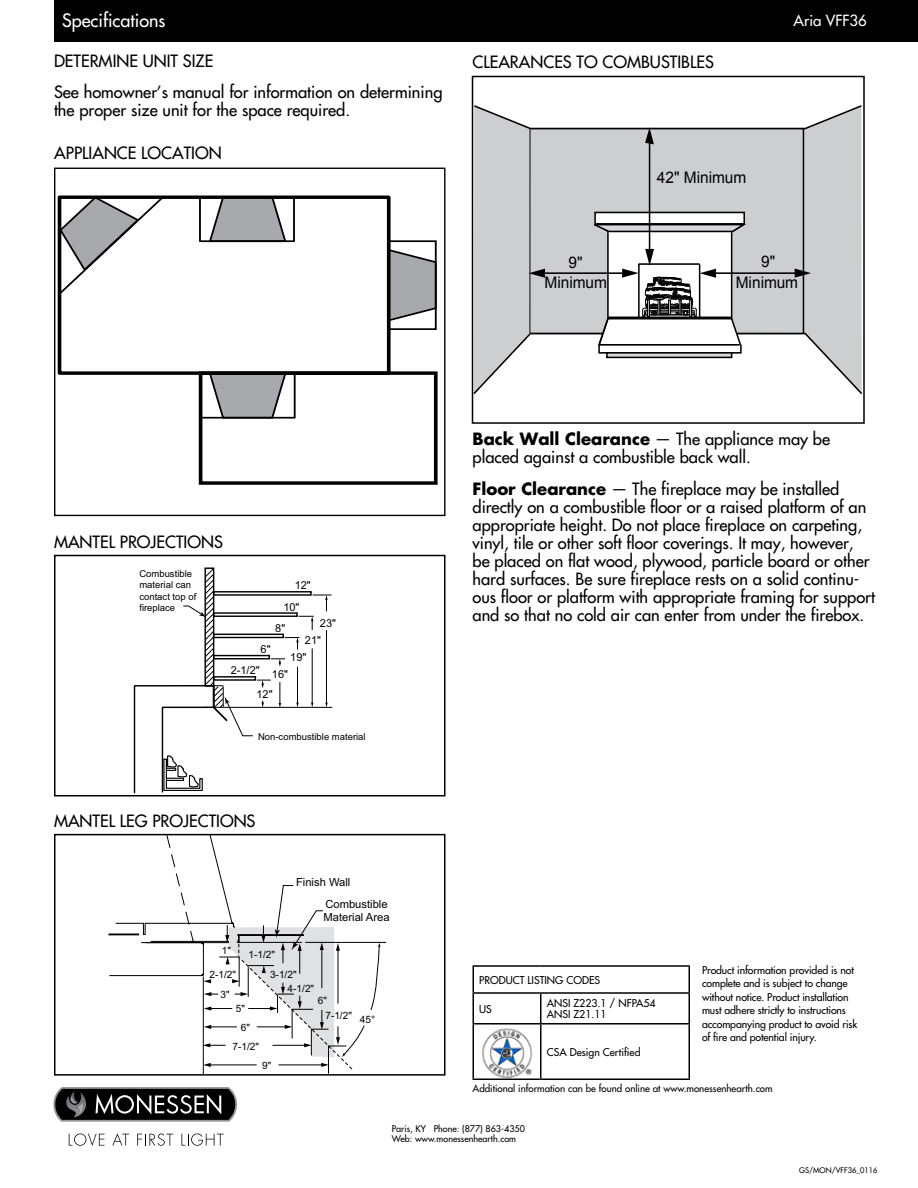
<style>
.page{position:relative;width:918px;height:1188px;background:#fff}
.page>*{position:absolute;margin:0;border:0;box-sizing:border-box;transform-origin:0 0}
.t1{font:18px "Futura";color:#fff}
.t2{font:16.5px/18px "Futura";color:#000}
.t3{font:15.9px/19.8px "Arial";color:#000;text-align:center}
.t4{font:15px "Futura";color:#fff}
.t5{font:11.25px/22.2px "Arial";color:#000}
.t6{font:10.95px "Arial";color:#000}
.t7{font:10.5px/13.5px "Futura";letter-spacing:-.01em;color:#000}
.t8{font:10.05px/18.3px "Arial";color:#000}
.t9{font:9.75px "Futura";color:#000}
.t10{font:9.45px/11.4px "Arial";color:#000}
.t11{font:9px/10.5px "Futura";color:#000}
.t12{font:7.5px "Futura";color:#000}
.s1{font-weight:700}
</style>
<div class="page">
<div style="left:54px;top:0;width:864px;height:42px;background:#000"></div>
<hr style="left:472px;top:965px;width:69px;height:2px;background:#000">
<hr style="left:472px;top:967px;width:2px;height:25px;background:#000">
<hr style="left:541px;top:965px;width:149px;height:2px;background:#000">
<hr style="left:688px;top:967px;width:2px;height:25px;background:#000">
<hr style="left:472px;top:992px;width:69px;height:2px;background:#000">
<hr style="left:472px;top:994px;width:2px;height:29px;background:#000">
<hr style="left:541px;top:992px;width:149px;height:2px;background:#000">
<hr style="left:540px;top:994px;width:2px;height:29px;background:#000">
<hr style="left:688px;top:994px;width:2px;height:29px;background:#000">
<hr style="left:472px;top:1023px;width:69px;height:2px;background:#000">
<hr style="left:472px;top:1025px;width:2px;height:53px;background:#000">
<hr style="left:541px;top:1023px;width:149px;height:2px;background:#000">
<hr style="left:540px;top:1025px;width:2px;height:53px;background:#000">
<hr style="left:688px;top:1025px;width:2px;height:53px;background:#000">
<hr style="left:472px;top:1078px;width:69px;height:2px;background:#000">
<hr style="left:541px;top:1078px;width:149px;height:2px;background:#000">
<img style="left:482px;top:1028px;width:51px;height:50px">
<svg style="left:53px;top:1087px;width:184px;height:35px;background:#3d3d3e"></svg>
<svg style="left:69px;top:1134px;width:36px;height:12px"></svg>
<svg style="left:112px;top:1133px;width:17px;height:13px"></svg>
<svg style="left:137px;top:1134px;width:36px;height:12px"></svg>
<svg style="left:182px;top:1134px;width:42px;height:12px"></svg>
<svg style="left:208px;top:376px;width:80px;height:41px"></svg>
<svg style="left:208px;top:200px;width:80px;height:43px"></svg>
<div style="left:199px;top:371px;width:239px;height:114px;border:4px solid #000"></div>
<svg style="left:391px;top:249px;width:43px;height:72px"></svg>
<div style="left:58px;top:195px;width:333px;height:180px;border:4px solid #000"></div>
<div style="left:388px;top:240px;width:49px;height:90px;border:2px solid #000"></div>
<div style="left:199px;top:196px;width:96px;height:46px;border:2px solid #000"></div>
<hr style="left:294px;top:374px;width:2px;height:44px;background:#000">
<hr style="left:201px;top:417px;width:94px;height:2px;background:#000">
<svg style="left:57px;top:195px;width:108px;height:101px"></svg>
<div style="left:54px;top:168px;width:391px;height:348px;border:1px solid #000"></div>
<hr style="left:203px;top:707px;width:129px;height:1px;background:#000">
<svg style="left:134px;top:568px;width:197px;height:225px"></svg>
<div style="left:54px;top:555px;width:392px;height:241px;border:2px solid #000"></div>
<svg style="left:109px;top:837px;width:278px;height:236px"></svg>
<div style="left:54px;top:834px;width:392px;height:242px;border:2px solid #000"></div>
<svg style="left:805px;top:105px;width:57px;height:289px;background:#d1d2d4"></svg>
<svg style="left:475px;top:105px;width:330px;height:289px"></svg>
<div style="left:608px;top:232px;width:124px;height:101px;background:#fff"></div>
<div style="left:599px;top:345px;width:142px;height:8px;background:#fff"></div>
<div style="left:606px;top:352px;width:126px;height:6px;border:2px solid #000"></div>
<hr style="left:542px;top:272px;width:86px;height:2px;background:#000">
<svg style="left:529px;top:128px;width:16px;height:205px;background:#babbbc"></svg>
<hr style="left:712px;top:272px;width:86px;height:2px;background:#000">
<svg style="left:795px;top:269px;width:16px;height:9px"></svg>
<svg style="left:592px;top:211px;width:157px;height:23px"></svg>
<hr style="left:649px;top:140px;width:1px;height:112px;background:#000">
<svg style="left:597px;top:249px;width:146px;height:98px"></svg>
<svg style="left:645px;top:127px;width:9px;height:17px"></svg>
<div style="left:472px;top:76px;width:393px;height:348px;border:2px solid #000"></div>
<p class="t1" style="left:62px;top:9px;width:105px">Specifications</p>
<p class="t2" style="left:54px;top:45px;width:390px;line-height:31.5px">DETERMINE UNIT SIZE<br>See homowner’s manual for information on determining</p>
<p class="t2" style="left:54px;top:101px;width:298px">the proper size unit for the space required.</p>
<p class="t2" style="left:54px;top:144px;width:169px">APPLIANCE LOCATION</p>
<p class="t2" style="left:472px;top:54px;width:243px">CLEARANCES TO COMBUSTIBLES</p>
<p class="t3" style="left:657px;top:168px;width:91px">42" Minimum</p>
<p class="t4" style="left:794px;top:11px;width:75px">Aria VFF36</p>
<p class="t3" style="left:545px;top:253px;width:64px">9"<br>Minimum</p>
<p class="t3" style="left:736px;top:251px;width:64px;line-height:20.7px">9"<br>Minimum</p>
<p class="t2" style="left:54px;top:533px;width:170px">MANTEL PROJECTIONS</p>
<p class="t10" style="left:139px;top:568px;width:59px">Combustible material can contact top of fireplace</p>
<p class="t6" style="left:295px;top:578px;width:18px">12"</p>
<p class="t6" style="left:283px;top:600px;width:18px">10"</p>
<p class="t6" style="left:275px;top:621px;width:12px">8"</p>
<p class="t6" style="left:320px;top:616px;width:18px">23"</p>
<p class="t6" style="left:261px;top:642px;width:12px">6"</p>
<p class="t6" style="left:305px;top:633px;width:18px">21"</p>
<p class="t6" style="left:290px;top:650px;width:18px">19"</p>
<p class="t6" style="left:231px;top:663px;width:30px">2-1/2"</p>
<p class="t6" style="left:272px;top:667px;width:18px">16"</p>
<p class="t6" style="left:257px;top:687px;width:18px">12"</p>
<p class="t10" style="left:258px;top:731px;width:109px">Non-combustible material</p>
<p class="t2" style="left:54px;top:812px;width:203px">MANTEL LEG PROJECTIONS</p>
<p class="t5" style="left:325px;top:871px;width:64px;text-indent:-29px">Finish Wall<br>Combustible</p>
<p class="t5" style="left:324px;top:906px;width:68px">Material Area</p>
<p class="t8" style="left:222px;top:942px;width:11px">1"</p>
<p class="t8" style="left:221px;top:986px;width:11px">3"</p>
<p class="t8" style="left:270px;top:944px;width:28px;line-height:20.4px;text-indent:-21px">1-1/2"<br>3-1/2"</p>
<p class="t8" style="left:210px;top:965px;width:28px">2-1/2"</p>
<p class="t8" style="left:288px;top:979px;width:28px">4-1/2"</p>
<p class="t8" style="left:236px;top:1000px;width:16px;text-align:center">5"<br>6"</p>
<p class="t8" style="left:325px;top:994px;width:28px;line-height:14.2px;text-indent:-7px">6"<br>7-1/2"</p>
<p class="t8" style="left:233px;top:1037px;width:28px">7-1/2"</p>
<p class="t8" style="left:262px;top:1057px;width:11px">9"</p>
<p class="t8" style="left:360px;top:1010px;width:17px">45°</p>
<p class="t2" style="left:472px;top:430px;width:359px"><span class="s1">Back Wall Clearance</span> — The appliance may be placed against a combustible back wall.</p>
<p class="t2" style="left:472px;top:480px;width:404px"><span class="s1">Floor Clearance</span> — The fireplace may be installed directly on a combustible floor or a raised platform of an appropriate height. Do not place fireplace on carpeting, vinyl, tile or other soft floor coverings. It may, however,<br>be placed on flat wood, plywood, particle board or other hard surfaces. Be sure fireplace rests on a solid continu&shy;ous floor or platform with appropriate framing for support and so that no cold air can enter from under the firebox.</p>
<p class="t7" style="left:702px;top:963px;width:157px">Product information provided is not complete and is subject to change without notice. Product installation must adhere strictly to instructions accompanying product to avoid risk of fire and potential injury.</p>
<p class="t7" style="left:479px;top:973px;width:122px">PRODUCT LISTING CODES</p>
<p class="t7" style="left:479px;top:1002px;width:14px">US</p>
<p class="t7" style="left:547px;top:998px;width:110px;line-height:10.5px">ANSI Z223.1 / NFPA54<br>ANSI Z21.11</p>
<p class="t7" style="left:547px;top:1045px;width:95px">CSA Design Certified</p>
<p class="t9" style="left:472px;top:1082px;width:302px">Additional information can be found online at www.monessenhearth.com</p>
<p class="t11" style="left:392px;top:1123px;width:135px">Paris, KY Phone: (877) 863-4350<br>Web: www.monessenhearth.com</p>
<p class="t12" style="left:799px;top:1165px;width:80px">GS/MON/VFF36_0116</p>
</div>
